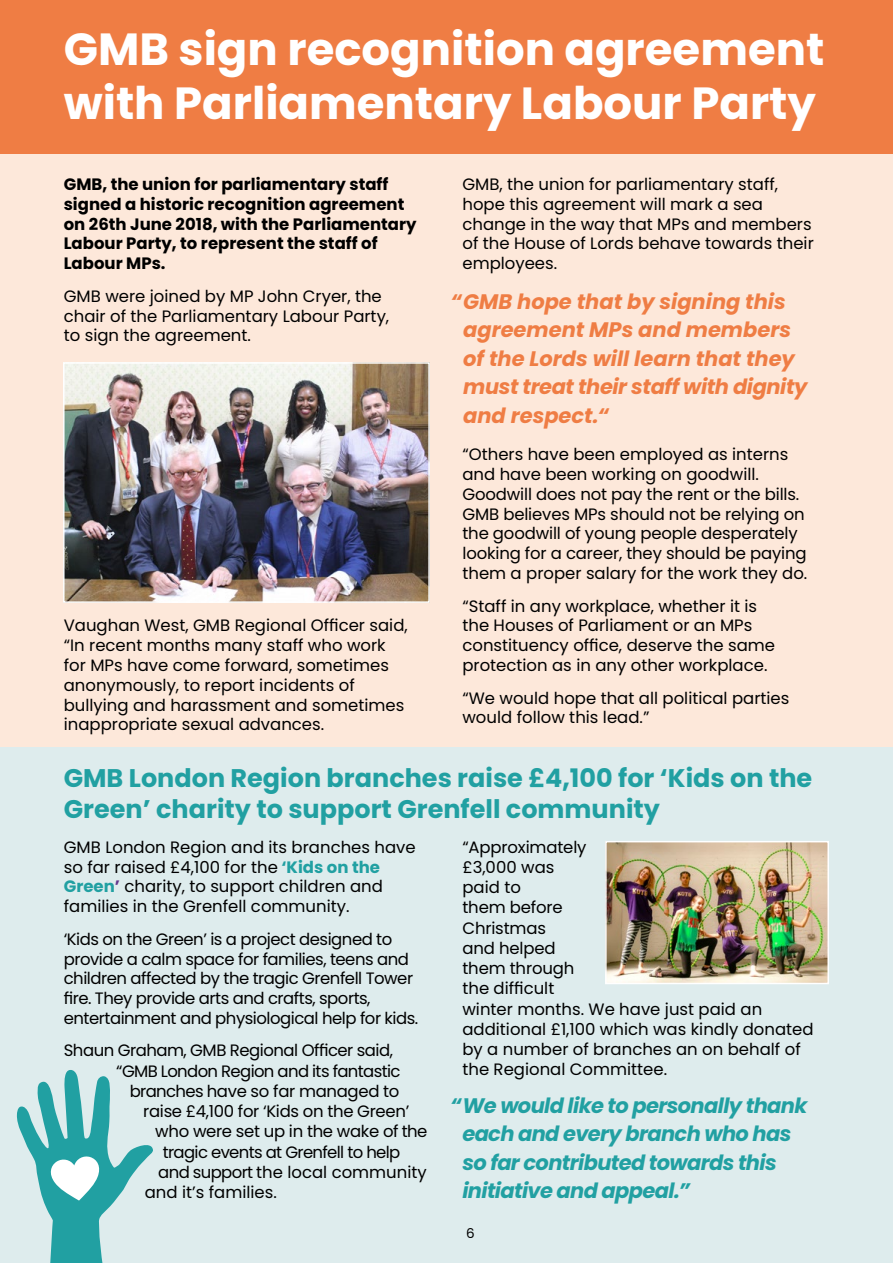
<style>
.page{position:relative;width:893px;height:1263px;background:#fff}
.page>*{position:absolute;margin:0;border:0;box-sizing:border-box;transform-origin:0 0}
.t1{font:700 45px/54px "Poppins";color:#fff}
.t2{font:700 25.5px/31.5px "Poppins";color:#21a0a2}
.t3{font:italic 700 21px/28.5px "Poppins";color:#ef7d44}
.t4{font:italic 700 21px/28.5px "Poppins";letter-spacing:-.03em;color:#21a0a2}
.t5{font:16.5px/19.8px "Poppins";color:#000}
.t6{font:16.5px/19.8px "Poppins";letter-spacing:-.03em;color:#000}
.t7{font:700 16.5px/19.8px "Poppins";color:#000}
.t8{font:16.5px "Poppins";letter-spacing:-.02em;color:#000}
.t9{font:16.5px "Poppins";letter-spacing:-.04em;color:#000}
.t10{font:13.5px "Poppins";color:#000}
.s1{font-weight:700;color:#21a0a2}
.s2{font-weight:700;color:#62358c}
</style>
<div class="page">
<div style="left:0;top:745px;width:893px;height:518px;background:#deeced"></div>
<div style="left:0;top:150px;width:893px;height:597px;background:#fde8da"></div>
<div style="left:0;top:0;width:893px;height:153px;background:#ef7d44"></div>
<img style="left:66px;top:365px;width:361px;height:235px">
<div style="left:63px;top:362px;width:367px;height:241px;border:2px solid #fff"></div>
<svg style="left:17px;top:1070px;width:136px;height:193px"></svg>
<img style="left:608px;top:844px;width:218px;height:137px">
<div style="left:605px;top:841px;width:224px;height:143px;border:2px solid #fff"></div>
<h1 class="t1" style="left:64px;top:23px;width:762px">GMB sign recognition agreement with Parliamentary Labour Party</h1>
<p class="t7" style="left:64px;top:174px;width:354px">GMB, the union for parliamentary staff signed a historic recognition agreement on 26th June 2018, with the Parliamentary Labour Party, to represent the staff of Labour MPs.</p>
<p class="t5" style="left:64px;top:286px;width:327px">GMB were joined by MP John Cryer, the chair of the Parliamentary Labour Party, to sign the agreement.</p>
<p class="t5" style="left:64px;top:616px;width:345px">Vaughan West, GMB Regional Officer said, “In recent months many staff who work for MPs have come forward, sometimes anonymously, to report incidents of bullying and harassment and sometimes inappropriate sexual advances.</p>
<p class="t5" style="left:462px;top:174px;width:353px">GMB, the union for parliamentary staff, hope this agreement will mark a sea change in the way that MPs and members of the House of Lords behave towards their employees.</p>
<p class="t3" style="left:463px;top:287px;width:346px;text-indent:-11px">“GMB hope that by signing this agreement MPs and members of the Lords will learn that they must treat their staff with dignity and respect.“</p>
<p class="t5" style="left:462px;top:445px;width:346px">“Others have been employed as interns and have been working on goodwill.<br>Goodwill does not pay the rent or the bills.<br>GMB believes MPs should not be relying on the goodwill of young people desperately looking for a career, they should be paying them a proper salary for the work they do.</p>
<p class="t5" style="left:462px;top:596px;width:314px">“Staff in any workplace, whether it is the Houses of Parliament or an MPs constituency office, deserve the same protection as in any other workplace.</p>
<p class="t5" style="left:462px;top:688px;width:328px">“We would hope that all political parties would follow this lead.”</p>
<h2 class="t2" style="left:64px;top:762px;width:750px">GMB London Region branches raise £4,100 for ‘Kids on the<br>Green’ charity to support Grenfell community</h2>
<p class="t5" style="left:64px;top:837px;width:353px">GMB London Region and its branches have so far raised £4,100 for the <span class="s1">‘Kids on the Green</span><span class="s2">’</span> charity, to support children and families in the Grenfell community.</p>
<p class="t6" style="left:64px;top:929px;width:356px">‘Kids on the Green’ is a project designed to provide a calm space for families, teens and children affected by the tragic Grenfell Tower fire. They provide arts and crafts, sports, entertainment and physiological help for kids.</p>
<p class="t6" style="left:64px;top:1041px;width:331px">Shaun Graham, GMB Regional Officer said,</p>
<p class="t9" style="left:116px;top:1061px;width:286px">“GMB London Region and its fantastic</p>
<p class="t8" style="left:130px;top:1081px;width:271px">branches have so far managed to</p>
<p class="t8" style="left:143px;top:1102px;width:267px">raise £4,100 for ‘Kids on the Green’</p>
<p class="t8" style="left:155px;top:1122px;width:274px">who were set up in the wake of the</p>
<p class="t9" style="left:163px;top:1142px;width:239px">tragic events at Grenfell to help</p>
<p class="t5" style="left:158px;top:1162px;width:270px">and support the local community</p>
<p class="t5" style="left:145px;top:1182px;width:134px">and it’s families.</p>
<p class="t5" style="left:462px;top:837px;width:353px;line-height:20.2px">“Approximately<br>£3,000 was<br>paid to<br>them before<br>Christmas<br>and helped<br>them through<br>the difficult<br>winter months. We have just paid an additional £1,100 which was kindly donated by a number of branches an on behalf of the Regional Committee.</p>
<p class="t4" style="left:462px;top:1091px;width:346px;text-indent:-11px">“We would like to personally thank each and every branch who has so far contributed towards this initiative and appeal.”</p>
<p class="t10" style="left:466px;top:1225px;width:10px">6</p>
</div>
